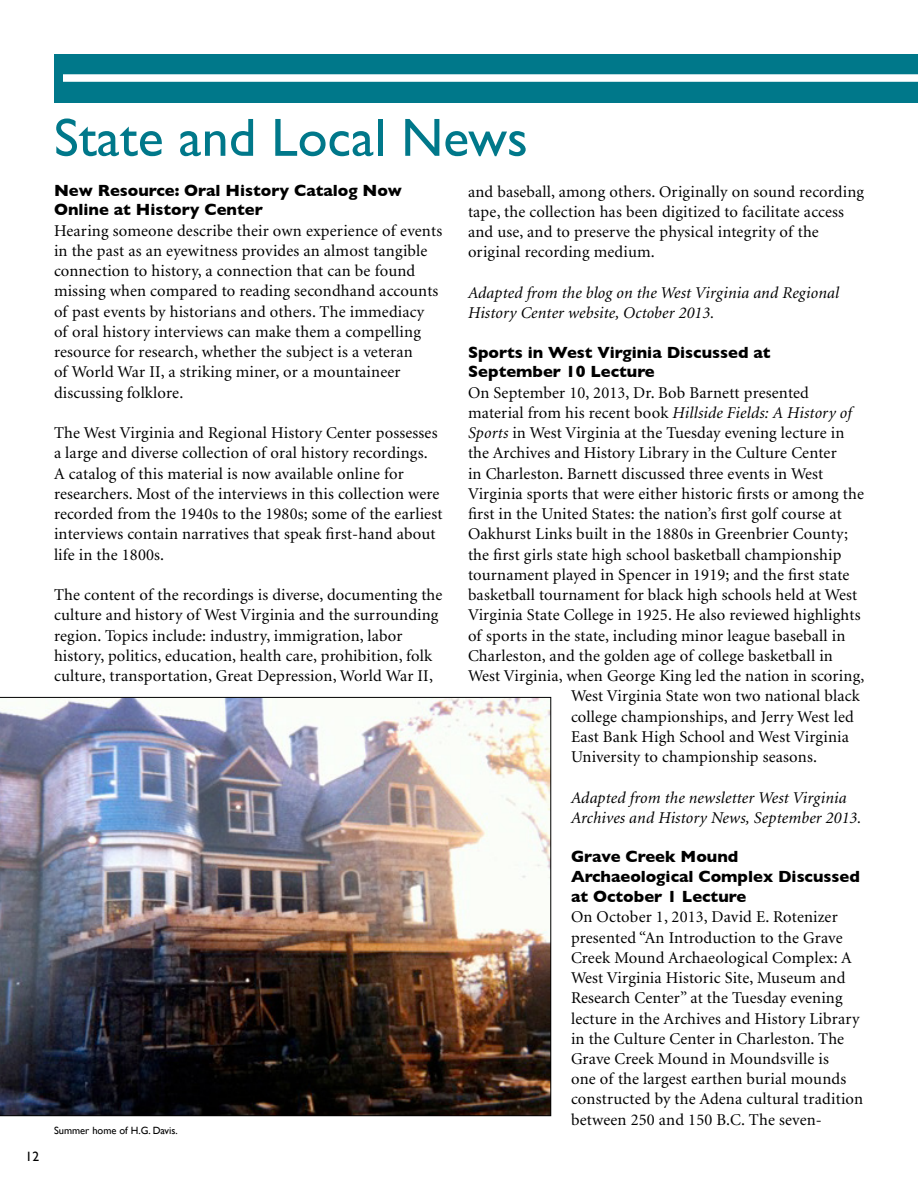
<style>
.page{position:relative;width:918px;height:1188px;background:#fff}
.page>*{position:absolute;margin:0;border:0;box-sizing:border-box;transform-origin:0 0}
.t1{font:54px "Gill Sans";color:#00788a}
.t2{font:16.5px/20.2px "Minion";letter-spacing:.01em;color:#000}
.t3{font:700 16.5px/19.8px "Gill Sans";color:#000}
.t4{font:italic 16.5px/20.2px "Minion";letter-spacing:.01em;color:#000}
.t5{font:13.5px "Gill Sans";color:#000}
.t6{font:10.5px "Gill Sans";color:#000}
.s1{font-style:italic}
</style>
<div class="page">
<div style="left:54px;top:54px;width:864px;height:48px;background:#00788a"></div>
<div style="left:63px;top:74px;width:855px;height:8px;background:#fff"></div>
<img style="left:0;top:697px;width:551px;height:419px">
<p class="t5" style="left:26px;top:1149px;width:15px">12</p>
<h1 class="t1" style="left:54px;top:106px;width:475px">State and Local News</h1>
<p class="t3" style="left:54px;top:180px;width:349px">New Resource: Oral History Catalog Now<br>Online at History Center</p>
<p class="t2" style="left:54px;top:221px;width:390px">Hearing someone describe their own experience of events in the past as an eyewitness provides an almost tangible connection to history, a connection that can be found missing when compared to reading secondhand accounts of past events by historians and others. The immediacy<br>of oral history interviews can make them a compelling resource for research, whether the subject is a veteran<br>of World War II, a striking miner, or a mountaineer discussing folklore.</p>
<p class="t2" style="left:54px;top:423px;width:390px">The West Virginia and Regional History Center possesses a large and diverse collection of oral history recordings.<br>A catalog of this material is now available online for researchers. Most of the interviews in this collection were recorded from the 1940s to the 1980s; some of the earliest interviews contain narratives that speak first-hand about life in the 1800s.</p>
<p class="t2" style="left:54px;top:585px;width:390px">The content of the recordings is diverse, documenting the culture and history of West Virginia and the surrounding region. Topics include: industry, immigration, labor history, politics, education, health care, prohibition, folk culture, transportation, Great Depression, World War II,</p>
<p class="t2" style="left:468px;top:182px;width:398px">and baseball, among others. Originally on sound recording tape, the collection has been digitized to facilitate access and use, and to preserve the physical integrity of the original recording medium.</p>
<p class="t4" style="left:468px;top:283px;width:373px">Adapted from the blog on the West Virginia and Regional<br>History Center website, October 2013.</p>
<p class="t3" style="left:468px;top:342px;width:304px">Sports in West Virginia Discussed at<br>September 10 Lecture</p>
<p class="t2" style="left:468px;top:383px;width:342px">On September 10, 2013, Dr. Bob Barnett presented</p>
<p class="t2" style="left:468px;top:403px;width:385px">material from his recent book <span class="s1">Hillside Fields: A History of</span></p>
<p class="t2" style="left:468px;top:423px;width:378px"><span class="s1">Sports</span> in West Virginia at the Tuesday evening lecture in</p>
<p class="t2" style="left:468px;top:444px;width:370px">the Archives and History Library in the Culture Center</p>
<p class="t2" style="left:468px;top:464px;width:357px">in Charleston. Barnett discussed three events in West</p>
<p class="t2" style="left:468px;top:484px;width:398px">Virginia sports that were either historic firsts or among the</p>
<p class="t2" style="left:468px;top:504px;width:375px">first in the United States: the nation’s first golf course at</p>
<p class="t2" style="left:468px;top:525px;width:382px">Oakhurst Links built in the 1880s in Greenbrier County;</p>
<p class="t2" style="left:468px;top:545px;width:375px">the first girls state high school basketball championship</p>
<p class="t2" style="left:468px;top:565px;width:383px">tournament played in Spencer in 1919; and the first state</p>
<p class="t2" style="left:468px;top:585px;width:391px">basketball tournament for black high schools held at West</p>
<p class="t2" style="left:468px;top:606px;width:394px">Virginia State College in 1925. He also reviewed highlights</p>
<p class="t2" style="left:468px;top:626px;width:379px">of sports in the state, including minor league baseball in</p>
<p class="t2" style="left:468px;top:646px;width:366px">Charleston, and the golden age of college basketball in</p>
<p class="t2" style="left:468px;top:666px;width:398px">West Virginia, when George King led the nation in scoring,</p>
<p class="t2" style="left:571px;top:687px;width:290px">West Virginia State won two national black</p>
<p class="t2" style="left:571px;top:707px;width:284px">college championships, and Jerry West led</p>
<p class="t2" style="left:571px;top:727px;width:279px">East Bank High School and West Virginia</p>
<p class="t2" style="left:571px;top:747px;width:248px">University to championship seasons.</p>
<p class="t4" style="left:571px;top:788px;width:292px">Adapted from the newsletter West Virginia<br>Archives and History News, September 2013.</p>
<p class="t3" style="left:571px;top:847px;width:290px">Grave Creek Mound<br>Archaeological Complex Discussed at October 1 Lecture</p>
<p class="t2" style="left:571px;top:908px;width:294px">On October 1, 2013, David E. Rotenizer presented “An Introduction to the Grave Creek Mound Archaeological Complex: A West Virginia Historic Site, Museum and Research Center” at the Tuesday evening lecture in the Archives and History Library in the Culture Center in Charleston. The Grave Creek Mound in Moundsville is<br>one of the largest earthen burial mounds constructed by the Adena cultural tradition between 250 and 150 B.C. The seven-</p>
<p class="t6" style="left:54px;top:1124px;width:125px">Summer home of H.G. Davis.</p>
</div>
